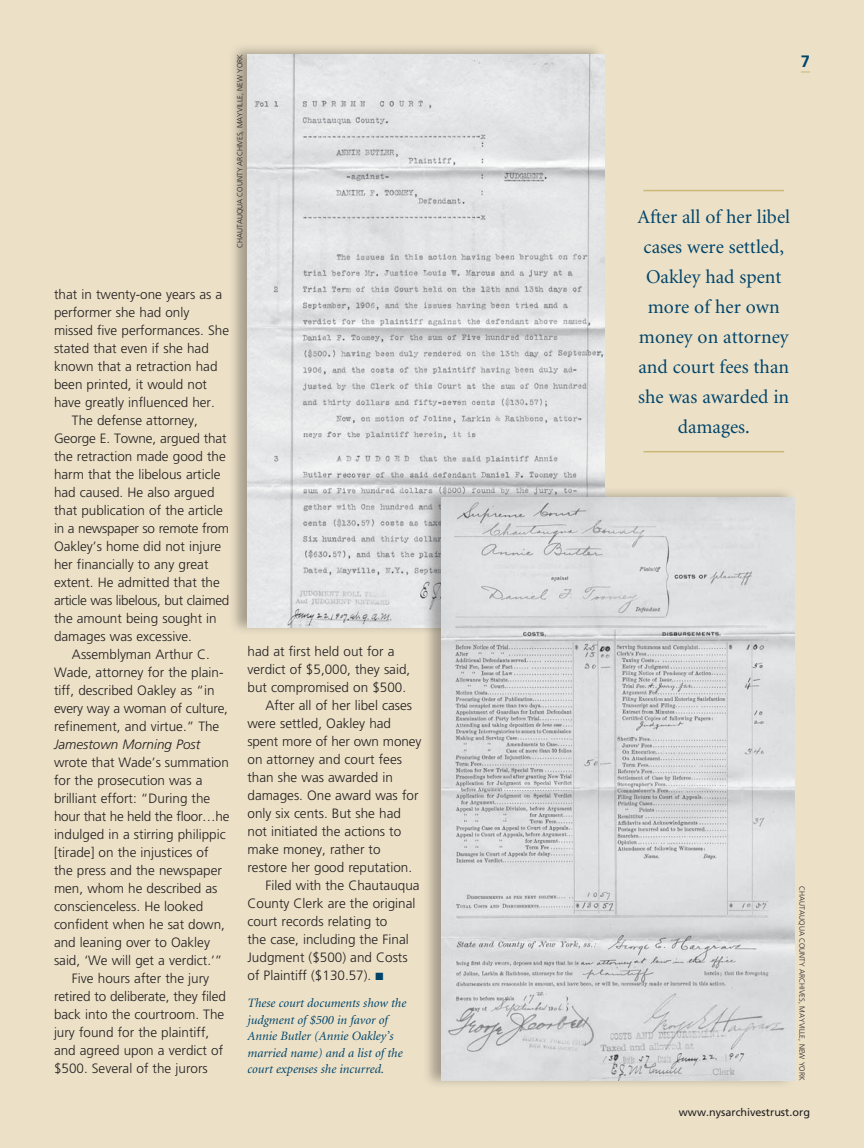
<style>
.page{position:relative;width:864px;height:1148px;background:#ece1c7}
.page>*{position:absolute;margin:0;border:0;box-sizing:border-box;transform-origin:0 0}
.t1{font:19.5px/30px "Minion";color:#00446b;text-align:center}
.t2{font:700 16.5px "Frutiger";color:#00446b}
.t3{font:300 13.5px/18px "Frutiger";color:#231f20}
.t4{font:italic 12.75px/16.5px "Minion";color:#00446b}
.t5{font:10.8px "Frutiger";color:#231f20}
.t6{font:300 7.5px "Frutiger";color:#231f20}
.s1{font-style:italic}
.s2{color:#00446b}
</style>
<div class="page">
<hr style="left:644px;top:190px;width:140px;height:1px;background:#cbb777">
<hr style="left:644px;top:451px;width:140px;height:1px;background:#cbb777">
<div style="left:228px;top:42px;width:377px;height:593px;background:#231f20;opacity:.35"></div>
<img style="left:248px;top:54px;width:356px;height:573px">
<div style="left:421px;top:485px;width:374px;height:603px;background:#231f20;opacity:.35"></div>
<img style="left:441px;top:497px;width:354px;height:583px">
<p class="t6" style="left:236px;top:248px;width:196px;rotate:-90deg">CHAUTAUQUA COUNTY ARCHIVES, MAYVILLE, NEW YORK</p>
<p class="t3" style="left:54px;top:285px;width:177px">that in twenty-one years as a performer she had only missed five performances. She stated that even if she had known that a retraction had been printed, it would not have greatly influenced her.</p>
<p class="t3" style="left:54px;top:411px;width:177px;text-indent:18px">The defense attorney,<br>George E. Towne, argued that the retraction made good the harm that the libelous article had caused. He also argued that publication of the article in a newspaper so remote from<br>Oakley’s home did not injure her financially to any great extent. He admitted that the article was libelous, but claimed the amount being sought in damages was excessive.</p>
<p class="t3" style="left:54px;top:645px;width:177px;text-indent:18px">Assemblyman Arthur C.<br>Wade, attorney for the plain&shy;tiff, described Oakley as “in every way a woman of culture, refinement, and virtue.” The<br><span class="s1">Jamestown Morning Post </span>wrote that Wade’s summation for the prosecution was a brilliant effort: “During the hour that he held the floor…he indulged in a stirring philippic [tirade] on the injustices of the press and the newspaper men, whom he described as conscienceless. He looked confident when he sat down, and leaning over to Oakley said, ‘We will get a verdict.’”</p>
<p class="t3" style="left:54px;top:969px;width:173px;text-indent:18px">Five hours after the jury retired to deliberate, they filed back into the courtroom. The jury found for the plaintiff, and agreed upon a verdict of $500. Several of the jurors</p>
<p class="t3" style="left:247px;top:642px;width:149px">had at first held out for a</p>
<p class="t3" style="left:247px;top:660px;width:164px">verdict of $5,000, they said,</p>
<p class="t3" style="left:247px;top:678px;width:160px">but compromised on $500.</p>
<p class="t3" style="left:265px;top:696px;width:148px">After all of her libel cases</p>
<p class="t3" style="left:247px;top:714px;width:145px">were settled, Oakley had</p>
<p class="t3" style="left:247px;top:732px;width:175px">spent more of her own money</p>
<p class="t3" style="left:247px;top:750px;width:156px">on attorney and court fees</p>
<p class="t3" style="left:247px;top:768px;width:147px">than she was awarded in</p>
<p class="t3" style="left:247px;top:786px;width:173px">damages. One award was for</p>
<p class="t3" style="left:247px;top:804px;width:155px">only six cents. But she had</p>
<p class="t3" style="left:247px;top:822px;width:155px">not initiated the actions to</p>
<p class="t3" style="left:247px;top:840px;width:135px">make money, rather to</p>
<p class="t3" style="left:247px;top:858px;width:166px">restore her good reputation.</p>
<p class="t3" style="left:265px;top:876px;width:156px">Filed with the Chautauqua</p>
<p class="t3" style="left:247px;top:894px;width:170px">County Clerk are the original</p>
<p class="t3" style="left:247px;top:912px;width:141px">court records relating to</p>
<p class="t3" style="left:247px;top:930px;width:163px">the case, including the Final</p>
<p class="t3" style="left:247px;top:948px;width:162px">Judgment ($500) and Costs</p>
<p class="t3" style="left:247px;top:966px;width:137px">of Plaintiff ($130.57). <span class="s2">■</span></p>
<p class="t4" style="left:248px;top:995px;width:160px">These court documents show the judgment of $500 in favor of<br>Annie Butler (Annie Oakley’s married name) and a list of the court expenses she incurred.</p>
<p class="t2" style="left:801px;top:51px;width:11px">7</p>
<p class="t1" style="left:638px;top:202px;width:154px">After all of her libel cases were settled,<br>Oakley had spent more of her own money on attorney and court fees than she was awarded in damages.</p>
<p class="t6" style="left:806px;top:886px;width:196px;rotate:90deg">CHAUTAUQUA COUNTY ARCHIVES, MAYVILLE, NEW YORK</p>
<p class="t5" style="left:679px;top:1105px;width:133px">www.nysarchivestrust.org</p>
</div>
